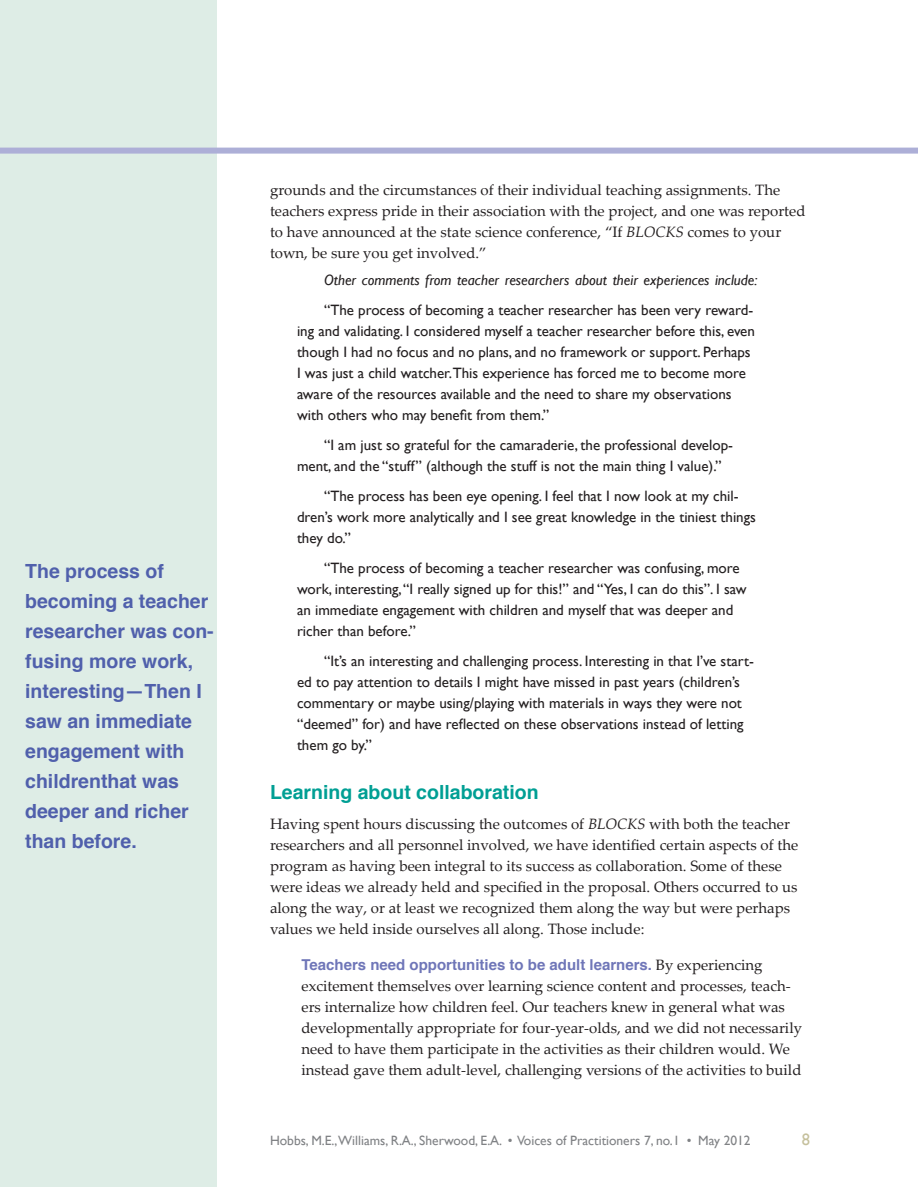
<style>
.page{position:relative;width:918px;height:1188px;background:#fff}
.page>*{position:absolute;margin:0;border:0;box-sizing:border-box;transform-origin:0 0}
.pull_out{font:700 19.5px/30px "Helvetica";color:#5060ac}
.SH1{font:700 19.5px "Helvetica";color:#009f94}
.t1{font:16.5px "Gill Sans";color:#c5c09c}
.Vignette{font:15px/21px "Gill Sans";color:#231f20}
.body_text{font:15px/21px "Palatino Linotype";color:#231f20}
.Sh3{font:15px/21px "Palatino Linotype";color:#231f20}
.Vignette-2{font:italic 15px "Gill Sans";color:#231f20}
.t2{font:13.5px "Gill Sans";color:#808285}
.s1{font-style:italic}
.s2{font-family:"Helvetica";font-weight:700;color:#6f76b8}
</style>
<div class="page">
<div style="left:0;top:1px;width:216px;height:1186px;background:#deede6"></div>
<div style="left:0;top:148px;width:918px;height:6px;background:#adafd7"></div>
<p class="pull_out" style="left:25px;top:556px;width:190px">The process of becoming a teacher researcher was con&shy;fusing more work, interesting—Then I saw an immediate engagement with childrenthat was deeper and richer than before.</p>
<p class="body_text" style="left:270px;top:178px;width:537px">grounds and the circumstances of their individual teaching assignments. The teachers express pride in their association with the project, and one was reported to have announced at the state science conference, “If <span class="s1">BLOCKS</span> comes to your town, be sure you get involved.”</p>
<p class="Vignette-2" style="left:324px;top:271px;width:435px">Other comments from teacher researchers about their experiences include:</p>
<p class="Vignette" style="left:297px;top:299px;width:459px;text-indent:27px">“The process of becoming a teacher researcher has been very reward&shy;ing and validating. I considered myself a teacher researcher before this, even though I had no focus and no plans, and no framework or support. Perhaps I was just a child watcher.This experience has forced me to become more aware of the resources available and the need to share my observations with others who may benefit from them.”</p>
<p class="Vignette" style="left:297px;top:434px;width:438px;text-indent:27px">“I am just so grateful for the camaraderie, the professional develop&shy;ment, and the “stuff” (although the stuff is not the main thing I value).”</p>
<p class="Vignette" style="left:297px;top:485px;width:460px;text-indent:27px">“The process has been eye opening. I feel that I now look at my chil&shy;dren’s work more analytically and I see great knowledge in the tiniest things they do.”</p>
<p class="Vignette" style="left:297px;top:557px;width:451px;text-indent:27px">“The process of becoming a teacher researcher was confusing, more work, interesting, “I really signed up for this!” and “Yes, I can do this”. I saw an immediate engagement with children and myself that was deeper and richer than before.”</p>
<p class="Vignette" style="left:297px;top:650px;width:458px;text-indent:27px">“It’s an interesting and challenging process. Interesting in that I’ve start&shy;ed to pay attention to details I might have missed in past years (children’s commentary or maybe using/playing with materials in ways they were not “deemed” for) and have reflected on these observations instead of letting them go by.”</p>
<p class="SH1" style="left:270px;top:776px;width:270px">Learning about collaboration</p>
<p class="body_text" style="left:270px;top:813px;width:530px">Having spent hours discussing the outcomes of <span class="s1">BLOCKS</span> with both the teacher researchers and all personnel involved, we have identified certain aspects of the program as having been integral to its success as collaboration. Some of these were ideas we already held and specified in the proposal. Others occurred to us along the way, or at least we recognized them along the way but were perhaps values we held inside ourselves all along. Those include:</p>
<p class="Sh3" style="left:302px;top:954px;width:502px"><span class="s2">Teachers need opportunities to be adult learners.</span> By experiencing excitement themselves over learning science content and processes, teach&shy;ers internalize how children feel. Our teachers knew in general what was developmentally appropriate for four-year-olds, and we did not necessarily need to have them participate in the activities as their children would. We instead gave them adult-level, challenging versions of the activities to build</p>
<p class="t2" style="left:270px;top:1133px;width:482px">Hobbs, M.E.,Williams, R.A., Sherwood, E.A. • Voices of Practitioners 7, no.1 • May 2012</p>
<p class="t1" style="left:802px;top:1130px;width:10px">8</p>
</div>
